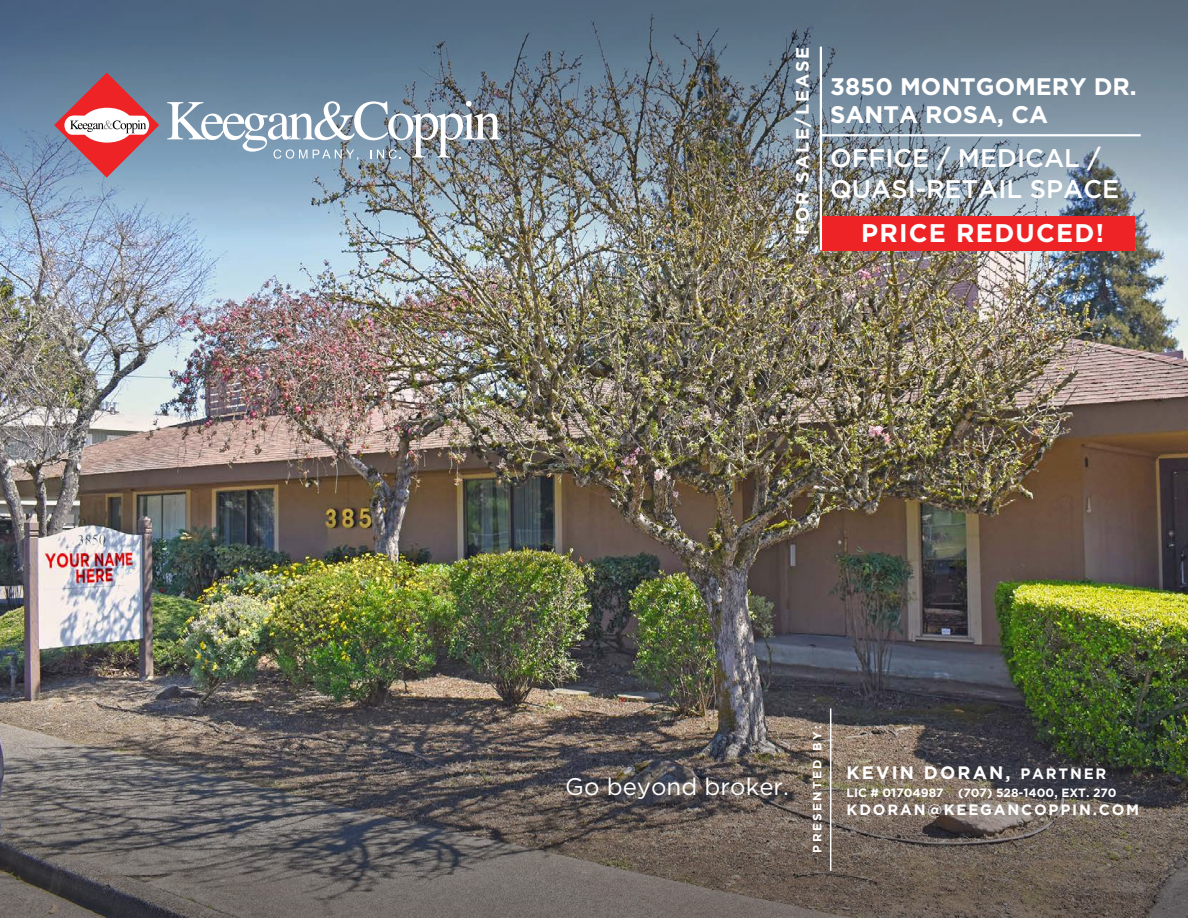
<style>
.page{position:relative;width:1188px;height:918px;background:#fff}
.page>*{position:absolute;margin:0;border:0;box-sizing:border-box;transform-origin:0 0}
.cover_pg_title{font:500 25.5px "Gotham";color:#fff}
.cover_pg_title-2{font:700 25.5px "Gotham";letter-spacing:.05em;color:#fff}
.cover_pg_address{font:700 24px "Gotham";color:#fff}
.cover_pg_title-3{font:24px "Gotham";color:#fff}
.cover_footer_-_agent{font:700 18px "Gotham";letter-spacing:.12em;color:#fff}
.cover_pg__for_Sale_Lease{font:700 18px "Gotham";letter-spacing:.1em;color:#fff}
.cover_footer_-_agent_email{font:700 15px "Gotham";letter-spacing:.12em;color:#fff}
.cover_footer_-_lic{font:700 12px "Gotham";color:#fff}
.footer_-__represented_by{font:700 12px "Gotham";letter-spacing:.2em;color:#fff}
.s1{font-size:15px}
</style>
<div class="page">
<img style="left:0;top:239px;width:1188px;height:440px">
<svg style="left:0;top:679px;width:1188px;height:239px;background:#645e58"></svg>
<img style="left:0;top:0;width:1188px;height:239px">
<svg style="left:54px;top:73px;width:105px;height:104px;background:#af7c8b"></svg>
<svg style="left:167px;top:101px;width:334px;height:59px"></svg>
<hr style="left:820px;top:134px;width:321px;height:2px;background:#fff">
<hr style="left:830px;top:708px;width:1px;height:163px;background:#fff">
<div style="left:821px;top:216px;width:314px;height:34px;background:#ee2326"></div>
<hr style="left:820px;top:47px;width:2px;height:203px;background:#fff">
<p class="cover_pg__for_Sale_Lease" style="left:792px;top:235px;width:190px;rotate:-90deg">FOR SALE/LEASE</p>
<p class="cover_pg_address" style="left:830px;top:72px;width:308px">3850 MONTGOMERY DR.</p>
<p class="cover_pg_address" style="left:830px;top:101px;width:219px">SANTA ROSA, CA</p>
<p class="cover_pg_title" style="left:830px;top:144px;width:272px">OFFICE / MEDICAL /</p>
<p class="cover_pg_title" style="left:830px;top:175px;width:291px">QUASI-RETAIL SPACE</p>
<p class="cover_pg_title-2" style="left:861px;top:218px;width:245px">PRICE REDUCED!</p>
<p class="cover_pg_title-3" style="left:565px;top:773px;width:225px">Go beyond broker.</p>
<p class="footer_-__represented_by" style="left:810px;top:853px;width:129px;rotate:-90deg">PRESENTED BY:</p>
<p class="cover_footer_-_agent" style="left:847px;top:762px;width:261px">KEVIN DORAN, <span class="s1">PARTNER</span></p>
<p class="cover_footer_-_lic" style="left:847px;top:786px;width:272px">LIC # 01704987 (707) 528-1400, EXT. 270</p>
<p class="cover_footer_-_agent_email" style="left:847px;top:801px;width:294px">KDORAN@KEEGANCOPPIN.COM</p>
</div>
